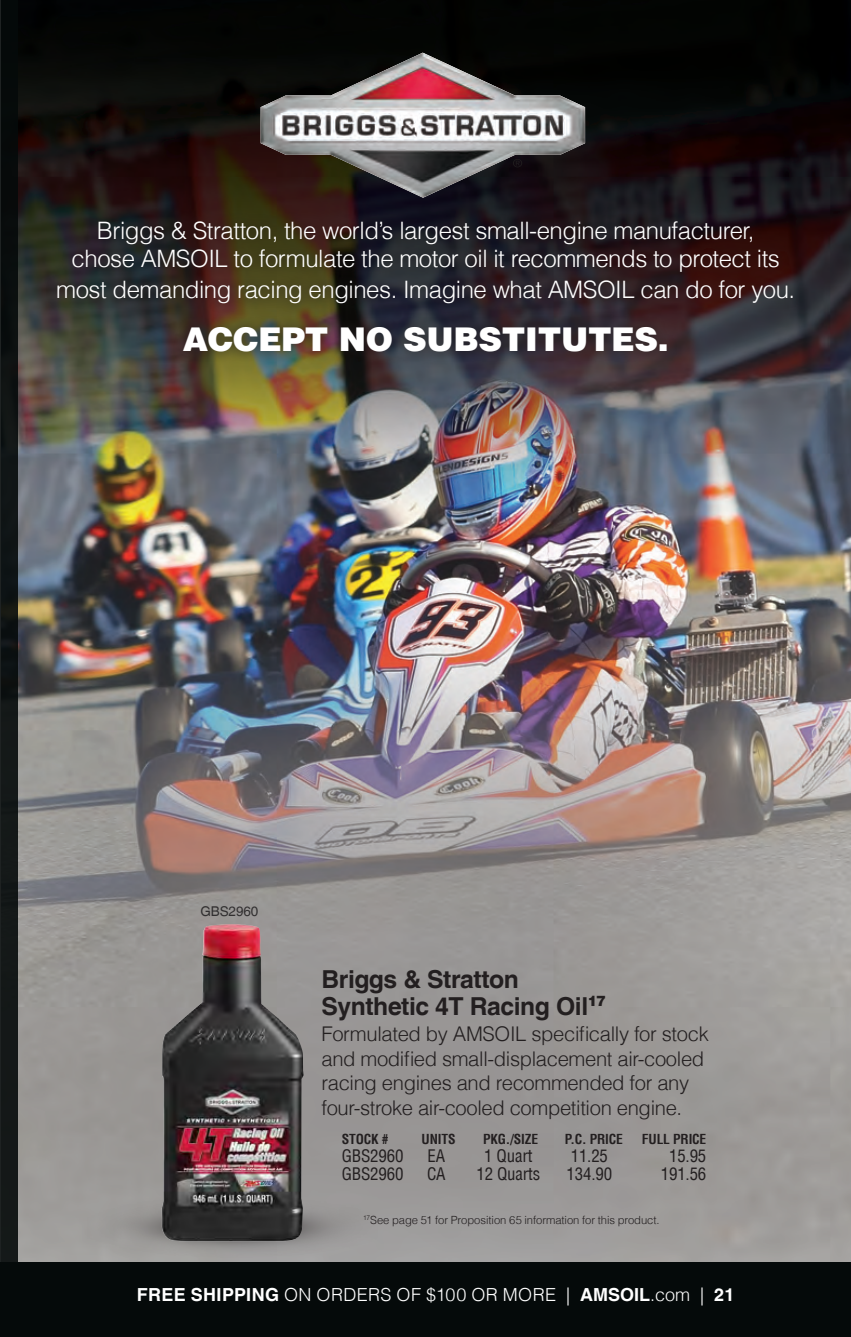
<style>
.page{position:relative;width:851px;height:1337px;background:#fff}
.page>*{position:absolute;margin:0;border:0;box-sizing:border-box;transform-origin:0 0}
.InfoEnd2{font:900 32.85px "Helvetica LT";letter-spacing:-.01em;color:#fff}
.ProductName-Blue{font:700 24.75px/27px "Helvetica LT";letter-spacing:-.02em;color:#231f20}
.InfoEnd2-2{font:300 24.07px/28.3px "Helvetica LT";letter-spacing:-.02em;color:#fff;text-align:center}
.MainBodyCopy{font:300 20.25px/24.5px "Helvetica LT";letter-spacing:-.02em;color:#231f20}
.t1{font:300 18px "Helvetica LT";letter-spacing:.025em;color:#fff}
.Info{font:condensed 16.88px "Helvetica LT";letter-spacing:-.01em;color:#231f20}
.InfoHead{font:700 condensed 13.5px "Helvetica LT";letter-spacing:-.01em;color:#231f20}
.ProductCode{font:13.5px "Helvetica LT";letter-spacing:-.01em;color:#312f30}
.BodyCopyEnd{font:300 11.25px "Helvetica LT";letter-spacing:-.005em;color:#231f20}
.s1{font-weight:700}
</style>
<div class="page">
<img style="left:17px;top:0;width:833px;height:1261px">
<svg style="left:0;top:0;width:17px;height:1261px;background:#0f1313"></svg>
<div style="left:46px;top:209px;width:757px;height:154px;background:#231f20;opacity:.75"></div>
<img style="left:260px;top:53px;width:325px;height:145px">
<div style="left:0;top:1261px;width:850px;height:75px;background:#050a0a"></div>
<img style="left:87px;top:1182px;width:291px;height:80px">
<img style="left:162px;top:924px;width:142px;height:317px">
<img style="left:0;top:855px;width:17px;height:87px">
<p class="InfoEnd2-2" style="left:72px;top:215px;width:709px">Briggs &amp; Stratton, the world’s largest small-engine manufacturer, chose AMSOIL to formulate the motor oil it recommends to protect its</p>
<p class="InfoEnd2-2" style="left:56px;top:275px;width:740px">most demanding racing engines. Imagine what AMSOIL can do for you.</p>
<p class="InfoEnd2" style="left:183px;top:317px;width:487px">ACCEPT NO SUBSTITUTES.</p>
<p class="ProductCode" style="left:200px;top:903px;width:59px">GBS2960</p>
<p class="ProductName-Blue" style="left:321px;top:965px;width:286px">Briggs &amp; Stratton<br>Synthetic 4T Racing Oil<sup>17</sup></p>
<p class="MainBodyCopy" style="left:321px;top:1021px;width:389px">Formulated by AMSOIL specifically for stock and modified small-displacement air-cooled racing engines and recommended for any four-stroke air-cooled competition engine.</p>
<p class="InfoHead" style="left:342px;top:1131px;width:48px">STOCK #</p>
<p class="InfoHead" style="left:421px;top:1131px;width:35px">UNITS</p>
<p class="InfoHead" style="left:483px;top:1131px;width:57px">PKG./SIZE</p>
<p class="InfoHead" style="left:564px;top:1131px;width:60px">P.C. PRICE</p>
<p class="InfoHead" style="left:642px;top:1131px;width:66px">FULL PRICE</p>
<p class="Info" style="left:342px;top:1145px;width:63px">GBS2960</p>
<p class="Info" style="left:427px;top:1145px;width:19px">EA</p>
<p class="Info" style="left:484px;top:1145px;width:50px">1 Quart</p>
<p class="Info" style="left:570px;top:1145px;width:39px">11.25</p>
<p class="Info" style="left:669px;top:1145px;width:39px">15.95</p>
<p class="Info" style="left:342px;top:1163px;width:63px">GBS2960</p>
<p class="Info" style="left:427px;top:1163px;width:20px">CA</p>
<p class="Info" style="left:476px;top:1163px;width:65px">12 Quarts</p>
<p class="Info" style="left:566px;top:1163px;width:47px">134.90</p>
<p class="Info" style="left:660px;top:1163px;width:47px">191.56</p>
<p class="BodyCopyEnd" style="left:363px;top:1212px;width:298px"><sup>17</sup>See page 51 for Proposition 65 information for this product.</p>
<p class="t1" style="left:137px;top:1283px;width:599px"><span class="s1">FREE SHIPPING</span> ON ORDERS OF $100 OR MORE | <span class="s1">AMSOIL</span>.com | <span class="s1">21</span></p>
</div>
